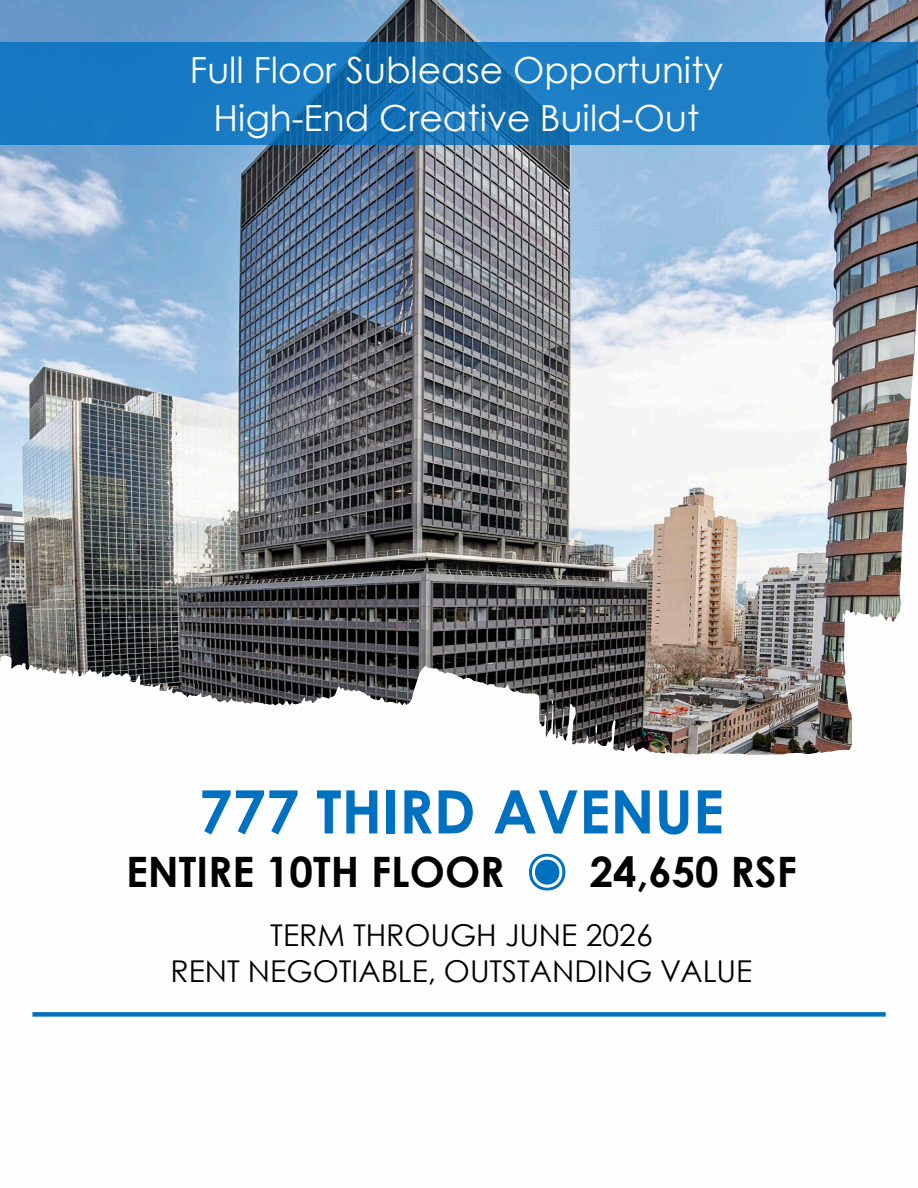
<style>
.page{position:relative;width:918px;height:1188px;background:#fff}
.page>*{position:absolute;margin:0;border:0;box-sizing:border-box;transform-origin:0 0}
.t1{font:700 60px "Century Gothic";color:#0070c0}
.t2{font:700 42px "Century Gothic";color:#000}
.t3{font:36px "Century Gothic";color:#fff}
.t4{font:30px "Century Gothic";color:#000}
.s1{font-family:"Source Sans Pro";font-weight:300;color:#0070c0}
</style>
<div class="page">
<img style="left:0;top:0;width:918px;height:273px">
<img style="left:0;top:273px;width:918px;height:482px">
<svg style="left:595px;top:724px;width:2px;height:11px"></svg>
<svg style="left:562px;top:709px;width:2px;height:21px"></svg>
<div style="left:32px;top:1012px;width:854px;height:5px;background:#0070c0"></div>
<div style="left:0;top:42px;width:917px;height:103px;background:#0070c0;opacity:.8"></div>
<p class="t3" style="left:190px;top:45px;width:535px">Full Floor Sublease Opportunity</p>
<p class="t3" style="left:213px;top:93px;width:487px">High-End Creative Build-Out</p>
<p class="t1" style="left:199px;top:766px;width:527px">777 THIRD AVENUE</p>
<p class="t2" style="left:126px;top:840px;width:672px">ENTIRE 10TH FLOOR <span class="s1">◉</span> 24,650 RSF</p>
<p class="t4" style="left:270px;top:914px;width:384px">TERM THROUGH JUNE 2026</p>
<p class="t4" style="left:171px;top:950px;width:583px">RENT NEGOTIABLE, OUTSTANDING VALUE</p>
</div>
